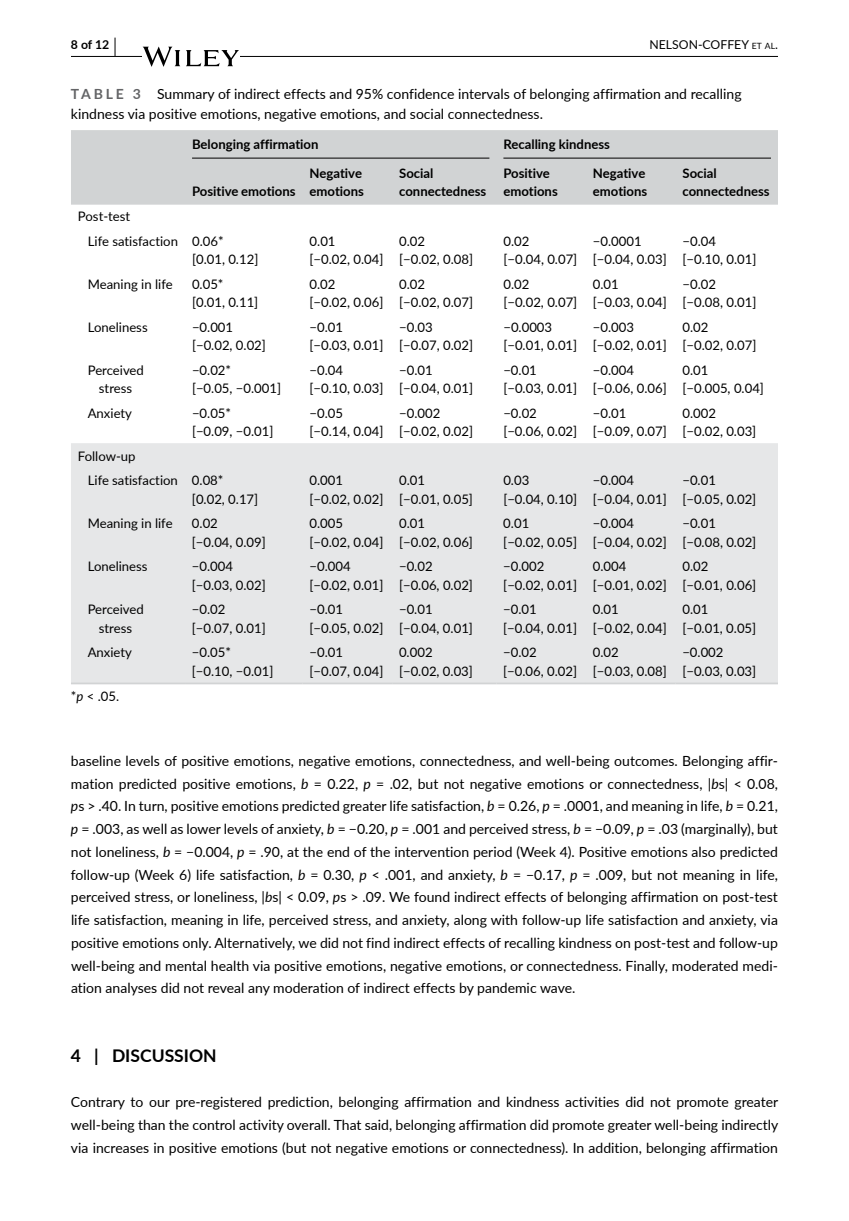
<style>
.page{position:relative;width:849px;height:1221px;background:#fff}
.page>*{position:absolute;margin:0;border:0;box-sizing:border-box;transform-origin:0 0}
.t1{font:700 17.5px "Lato";color:#000}
.t2{font:14px/22.8px "Lato";color:#000;text-align:justify}
.t3{font:13.12px/18.4px "Lato";color:#000}
.t4{font:700 13.12px/18.4px "Lato";color:#000}
.t5{font:12.25px "Lato";color:#000}
.t6{font:700 12.25px "Lato";color:#000}
.s1{font-size:8.58px}
.s2{font-weight:700;color:#636466}
.s3{font-style:italic}
</style>
<div class="page">
<hr style="left:71px;top:56px;width:706px;height:1px;background:#000">
<svg style="left:143px;top:47px;width:96px;height:20px"></svg>
<svg style="left:114px;top:38px;width:1px;height:18px"></svg>
<div style="left:71px;top:130px;width:706px;height:75px;background:#d1d3d4"></div>
<div style="left:71px;top:443px;width:706px;height:239px;background:#e6e7e8"></div>
<hr style="left:71px;top:682px;width:114px;height:2px;background:#d1d3d4">
<hr style="left:185px;top:682px;width:117px;height:2px;background:#d1d3d4">
<hr style="left:302px;top:682px;width:90px;height:2px;background:#d1d3d4">
<hr style="left:392px;top:682px;width:104px;height:2px;background:#d1d3d4">
<hr style="left:496px;top:682px;width:89px;height:2px;background:#d1d3d4">
<hr style="left:585px;top:682px;width:90px;height:2px;background:#d1d3d4">
<hr style="left:675px;top:682px;width:102px;height:2px;background:#d1d3d4">
<hr style="left:192px;top:158px;width:297px;height:1px;background:#000">
<hr style="left:503px;top:158px;width:267px;height:1px;background:#000">
<p class="t5" style="left:649px;top:36px;width:130px">NELSON-COFFEY <span class="s1">et al</span>.</p>
<p class="t6" style="left:71px;top:36px;width:40px">8 of 12</p>
<p class="t2" style="left:71px;top:84px;width:672px;line-height:19.2px"><span class="s2">TA B L E 3</span> Summary of indirect effects and 95% confidence intervals of belonging affirmation and recalling kindness via positive emotions, negative emotions, and social connectedness.</p>
<p class="t4" style="left:192px;top:135px;width:128px">Belonging affirmation</p>
<p class="t4" style="left:503px;top:135px;width:108px">Recalling kindness</p>
<p class="t4" style="left:192px;top:181px;width:105px">Positive emotions</p>
<p class="t4" style="left:309px;top:163px;width:56px">Negative emotions</p>
<p class="t4" style="left:399px;top:163px;width:89px">Social connectedness</p>
<p class="t4" style="left:503px;top:163px;width:56px">Positive emotions</p>
<p class="t4" style="left:592px;top:163px;width:56px">Negative emotions</p>
<p class="t4" style="left:682px;top:163px;width:89px">Social connectedness</p>
<p class="t3" style="left:88px;top:204px;width:137px;line-height:24.5px;text-indent:-10px">Post-test<br>Life satisfaction 0.06*</p>
<p class="t3" style="left:192px;top:250px;width:68px">[0.01, 0.12]</p>
<p class="t3" style="left:309px;top:231px;width:75px">0.01<br>[−0.02, 0.04]</p>
<p class="t3" style="left:399px;top:231px;width:75px">0.02<br>[−0.02, 0.08]</p>
<p class="t3" style="left:503px;top:231px;width:75px">0.02<br>[−0.04, 0.07]</p>
<p class="t3" style="left:592px;top:231px;width:75px">−0.0001 [−0.04, 0.03]</p>
<p class="t3" style="left:682px;top:231px;width:75px">−0.04 [−0.10, 0.01]</p>
<p class="t3" style="left:88px;top:274px;width:86px">Meaning in life</p>
<p class="t3" style="left:192px;top:274px;width:68px">0.05* [0.01, 0.11]</p>
<p class="t3" style="left:309px;top:274px;width:75px">0.02<br>[−0.02, 0.06]</p>
<p class="t3" style="left:399px;top:274px;width:75px">0.02<br>[−0.02, 0.07]</p>
<p class="t3" style="left:503px;top:274px;width:75px">0.02<br>[−0.02, 0.07]</p>
<p class="t3" style="left:592px;top:274px;width:75px">0.01<br>[−0.03, 0.04]</p>
<p class="t3" style="left:682px;top:274px;width:75px">−0.02 [−0.08, 0.01]</p>
<p class="t3" style="left:88px;top:317px;width:61px">Loneliness</p>
<p class="t3" style="left:192px;top:317px;width:75px">−0.001 [−0.02, 0.02]</p>
<p class="t3" style="left:309px;top:317px;width:75px">−0.01 [−0.03, 0.01]</p>
<p class="t3" style="left:399px;top:317px;width:75px">−0.03 [−0.07, 0.02]</p>
<p class="t3" style="left:503px;top:317px;width:75px">−0.0003 [−0.01, 0.01]</p>
<p class="t3" style="left:592px;top:317px;width:75px">−0.003 [−0.02, 0.01]</p>
<p class="t3" style="left:682px;top:317px;width:75px">0.02<br>[−0.02, 0.07]</p>
<p class="t3" style="left:88px;top:360px;width:58px;text-align:center">Perceived stress</p>
<p class="t3" style="left:192px;top:360px;width:91px">−0.02*<br>[−0.05, −0.001]</p>
<p class="t3" style="left:309px;top:360px;width:75px">−0.04 [−0.10, 0.03]</p>
<p class="t3" style="left:399px;top:360px;width:75px">−0.01 [−0.04, 0.01]</p>
<p class="t3" style="left:503px;top:360px;width:75px">−0.01 [−0.03, 0.01]</p>
<p class="t3" style="left:592px;top:360px;width:75px">−0.004 [−0.06, 0.06]</p>
<p class="t3" style="left:682px;top:360px;width:83px">0.01<br>[−0.005, 0.04]</p>
<p class="t3" style="left:88px;top:403px;width:46px">Anxiety</p>
<p class="t3" style="left:192px;top:403px;width:83px">−0.05* [−0.09, −0.01]</p>
<p class="t3" style="left:309px;top:403px;width:75px">−0.05 [−0.14, 0.04]</p>
<p class="t3" style="left:399px;top:403px;width:75px">−0.002 [−0.02, 0.02]</p>
<p class="t3" style="left:503px;top:403px;width:75px">−0.02 [−0.06, 0.02]</p>
<p class="t3" style="left:592px;top:403px;width:75px">−0.01 [−0.09, 0.07]</p>
<p class="t3" style="left:682px;top:403px;width:75px">0.002 [−0.02, 0.03]</p>
<p class="t3" style="left:88px;top:443px;width:137px;line-height:24.5px;text-indent:-10px">Follow-up<br>Life satisfaction 0.08*</p>
<p class="t3" style="left:192px;top:489px;width:68px">[0.02, 0.17]</p>
<p class="t3" style="left:309px;top:471px;width:75px">0.001 [−0.02, 0.02]</p>
<p class="t3" style="left:399px;top:471px;width:75px">0.01<br>[−0.01, 0.05]</p>
<p class="t3" style="left:503px;top:471px;width:75px">0.03<br>[−0.04, 0.10]</p>
<p class="t3" style="left:592px;top:471px;width:75px">−0.004 [−0.04, 0.01]</p>
<p class="t3" style="left:682px;top:471px;width:75px">−0.01 [−0.05, 0.02]</p>
<p class="t3" style="left:88px;top:514px;width:86px">Meaning in life</p>
<p class="t3" style="left:192px;top:514px;width:75px">0.02<br>[−0.04, 0.09]</p>
<p class="t3" style="left:309px;top:514px;width:75px">0.005 [−0.02, 0.04]</p>
<p class="t3" style="left:399px;top:514px;width:75px">0.01<br>[−0.02, 0.06]</p>
<p class="t3" style="left:503px;top:514px;width:75px">0.01<br>[−0.02, 0.05]</p>
<p class="t3" style="left:592px;top:514px;width:75px">−0.004 [−0.04, 0.02]</p>
<p class="t3" style="left:682px;top:514px;width:75px">−0.01 [−0.08, 0.02]</p>
<p class="t3" style="left:88px;top:556px;width:61px">Loneliness</p>
<p class="t3" style="left:192px;top:556px;width:75px">−0.004 [−0.03, 0.02]</p>
<p class="t3" style="left:309px;top:556px;width:75px">−0.004 [−0.02, 0.01]</p>
<p class="t3" style="left:399px;top:556px;width:75px">−0.02 [−0.06, 0.02]</p>
<p class="t3" style="left:503px;top:556px;width:75px">−0.002 [−0.02, 0.01]</p>
<p class="t3" style="left:592px;top:556px;width:75px">0.004 [−0.01, 0.02]</p>
<p class="t3" style="left:682px;top:556px;width:75px">0.02<br>[−0.01, 0.06]</p>
<p class="t3" style="left:88px;top:599px;width:58px;text-align:center">Perceived stress</p>
<p class="t3" style="left:192px;top:599px;width:75px">−0.02 [−0.07, 0.01]</p>
<p class="t3" style="left:309px;top:599px;width:75px">−0.01 [−0.05, 0.02]</p>
<p class="t3" style="left:399px;top:599px;width:75px">−0.01 [−0.04, 0.01]</p>
<p class="t3" style="left:503px;top:599px;width:75px">−0.01 [−0.04, 0.01]</p>
<p class="t3" style="left:592px;top:599px;width:75px">0.01<br>[−0.02, 0.04]</p>
<p class="t3" style="left:682px;top:599px;width:75px">0.01<br>[−0.01, 0.05]</p>
<p class="t3" style="left:88px;top:642px;width:46px">Anxiety</p>
<p class="t3" style="left:192px;top:642px;width:83px">−0.05* [−0.10, −0.01]</p>
<p class="t3" style="left:309px;top:642px;width:75px">−0.01 [−0.07, 0.04]</p>
<p class="t3" style="left:399px;top:642px;width:75px">0.002 [−0.02, 0.03]</p>
<p class="t3" style="left:503px;top:642px;width:75px">−0.02 [−0.06, 0.02]</p>
<p class="t3" style="left:592px;top:642px;width:75px">0.02<br>[−0.03, 0.08]</p>
<p class="t3" style="left:682px;top:642px;width:75px">−0.002 [−0.03, 0.03]</p>
<p class="t3" style="left:71px;top:686px;width:50px">*<span class="s3">p</span> &lt; .05.</p>
<p class="t2" style="left:71px;top:748px;width:708px">baseline levels of positive emotions, negative emotions, connectedness, and well-being outcomes. Belonging affir&shy;mation predicted positive emotions, <span class="s3">b</span> = 0.22, <span class="s3">p</span> = .02, but not negative emotions or connectedness, |<span class="s3">b</span>s| &lt; 0.08, <span class="s3">p</span>s &gt; .40. In turn, positive emotions predicted greater life satisfaction, <span class="s3">b</span> = 0.26, <span class="s3">p</span> = .0001, and meaning in life, <span class="s3">b</span> = 0.21, <span class="s3">p</span> = .003, as well as lower levels of anxiety, <span class="s3">b</span> = −0.20, <span class="s3">p</span> = .001 and perceived stress, <span class="s3">b</span> = −0.09<span class="s3">, p</span> = .03 (marginally), but not loneliness, <span class="s3">b</span> = −0.004, <span class="s3">p</span> = .90, at the end of the intervention period (Week 4). Positive emotions also predicted follow-up (Week 6) life satisfaction, <span class="s3">b</span> = 0.30, <span class="s3">p</span> &lt; .001, and anxiety, <span class="s3">b</span> = −0.17, <span class="s3">p</span> = .009, but not meaning in life, perceived stress, or loneliness, |<span class="s3">b</span>s| &lt; 0.09, <span class="s3">p</span>s &gt; .09. We found indirect effects of belonging affirmation on post-test life satisfaction, meaning in life, perceived stress, and anxiety, along with follow-up life satisfaction and anxiety, via positive emotions only. Alternatively, we did not find indirect effects of recalling kindness on post-test and follow-up well-being and mental health via positive emotions, negative emotions, or connectedness. Finally, moderated medi&shy;ation analyses did not reveal any moderation of indirect effects by pandemic wave.</p>
<p class="t1" style="left:71px;top:1042px;width:147px">4 | DISCUSSION</p>
<p class="t2" style="left:71px;top:1090px;width:708px">Contrary to our pre-registered prediction, belonging affirmation and kindness activities did not promote greater well-being than the control activity overall. That said, belonging affirmation did promote greater well-being indirectly via increases in positive emotions (but not negative emotions or connectedness). In addition, belonging affirmation</p>
</div>
